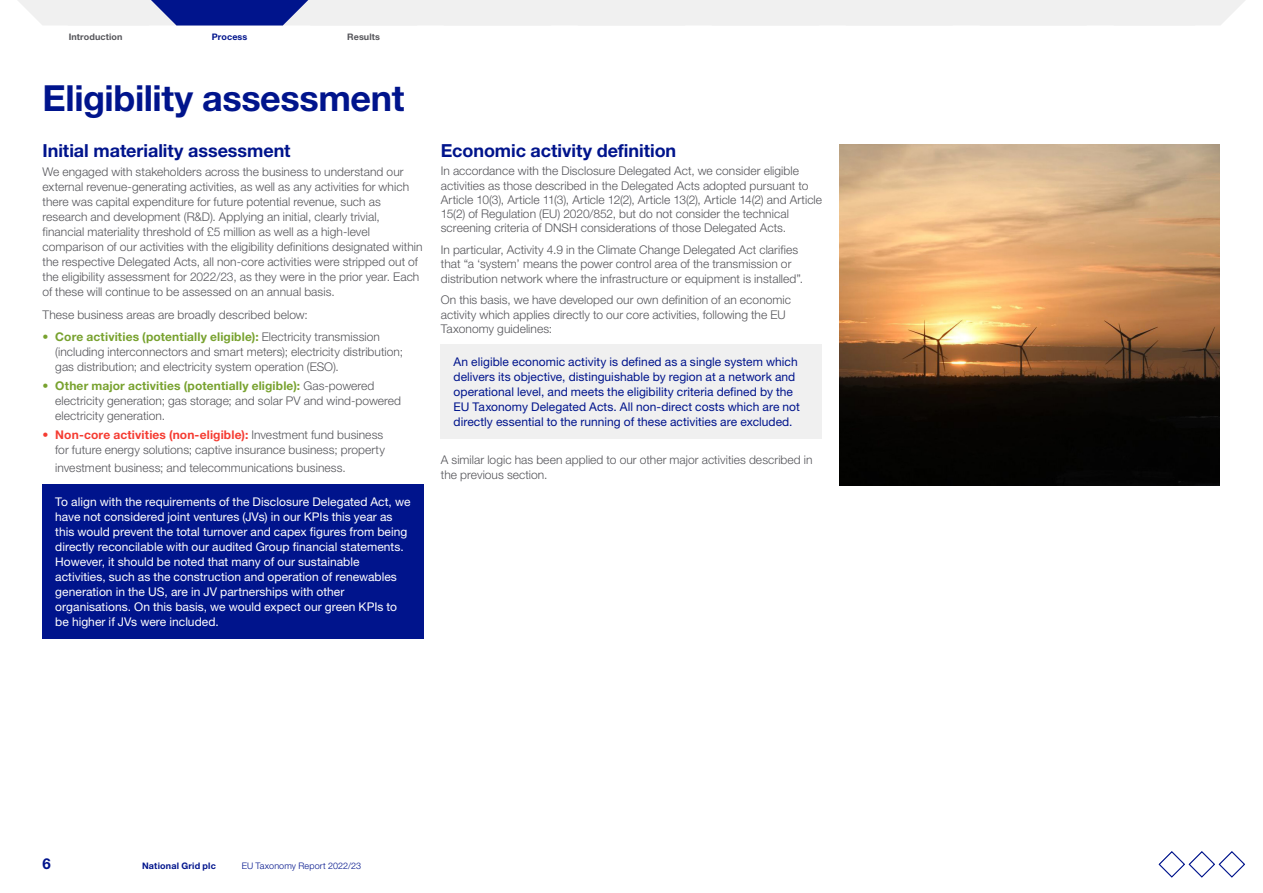
<style>
.page{position:relative;width:1263px;height:893px;background:#fff}
.page>*{position:absolute;margin:0;border:0;box-sizing:border-box;transform-origin:0 0}
.PageTitle{font:700 36px "Helvetica Neue LT Std";letter-spacing:-.01em;color:#00148c}
.Heading1{font:700 18px "Helvetica Neue LT Std";letter-spacing:-.005em;color:#00148c}
.t1{font:700 15px "Helvetica Neue LT Std";color:#00148c}
.Bodytext{font:300 12px/15px "Helvetica Neue LT Std";letter-spacing:.005em;color:#55555a}
.Bodytext-2{font:12px/15px "Helvetica Neue LT Std";letter-spacing:.005em;color:#fff}
.Bodytext-3{font:12px/15px "Helvetica Neue LT Std";color:#00148c}
.t2{font:300 9px "Helvetica Neue LT Std";letter-spacing:.01em;color:#00148c}
.t3{font:700 9px "Helvetica Neue LT Std";letter-spacing:.02em;color:#00148c}
.t4{font:700 9px "Helvetica Neue LT Std";letter-spacing:.01em;color:#55555a}
.s1{color:#78a22f}
.s2{font-weight:700;color:#78a22f}
.s3{color:#f53c32}
.s4{font-weight:700;color:#f53c32}
</style>
<div class="page">
<div style="left:43px;top:484px;width:381px;height:154px;background:#00148c"></div>
<div style="left:441px;top:345px;width:381px;height:94px;background:#f0f0f0"></div>
<img style="left:839px;top:145px;width:380px;height:341px">
<svg style="left:18px;top:0;width:1227px;height:26px"></svg>
<svg style="left:1158px;top:851px;width:87px;height:26px"></svg>
<p class="t4" style="left:69px;top:32px;width:55px">Introduction</p>
<p class="t3" style="left:212px;top:32px;width:37px">Process</p>
<p class="t4" style="left:347px;top:32px;width:34px">Results</p>
<p class="PageTitle" style="left:43px;top:76px;width:363px">Eligibility assessment</p>
<p class="Heading1" style="left:43px;top:140px;width:250px">Initial materiality assessment</p>
<p class="Bodytext" style="left:43px;top:164px;width:381px">We engaged with stakeholders across the business to understand our external revenue-generating activities, as well as any activities for which there was capital expenditure for future potential revenue, such as research and development (R&amp;D). Applying an initial, clearly trivial, financial materiality threshold of £5 million as well as a high-level comparison of our activities with the eligibility definitions designated within the respective Delegated Acts, all non-core activities were stripped out of the eligibility assessment for 2022/23, as they were in the prior year. Each of these will continue to be assessed on an annual basis.</p>
<p class="Bodytext" style="left:43px;top:307px;width:267px">These business areas are broadly described below:</p>
<p class="Bodytext" style="left:55px;top:329px;width:349px;text-indent:-13px"><span class="s1">•</span> <span class="s2">Core activities (potentially eligible):</span> Electricity transmission (including interconnectors and smart meters); electricity distribution; gas distribution; and electricity system operation (ESO).</p>
<p class="Bodytext" style="left:55px;top:378px;width:347px;text-indent:-13px"><span class="s1">•</span> <span class="s2">Other major activities (potentially eligible):</span> Gas-powered electricity generation; gas storage; and solar PV and wind-powered electricity generation.</p>
<p class="Bodytext" style="left:43px;top:427px;width:344px;text-align:right"><span class="s3">•</span> <span class="s4">Non-core activities (non-eligible):</span> Investment fund business for future energy solutions; captive insurance business; property</p>
<p class="Bodytext" style="left:55px;top:460px;width:292px">investment business; and telecommunications business.</p>
<p class="Bodytext-2" style="left:55px;top:494px;width:357px">To align with the requirements of the Disclosure Delegated Act, we have not considered joint ventures (JVs) in our KPIs this year as this would prevent the total turnover and capex figures from being directly reconcilable with our audited Group financial statements.<br>However, it should be noted that many of our sustainable activities, such as the construction and operation of renewables generation in the US, are in JV partnerships with other organisations. On this basis, we would expect our green KPIs to be higher if JVs were included.</p>
<p class="Heading1" style="left:441px;top:140px;width:237px">Economic activity definition</p>
<p class="Bodytext" style="left:441px;top:164px;width:383px;line-height:14.2px">In accordance with the Disclosure Delegated Act, we consider eligible activities as those described in the Delegated Acts adopted pursuant to Article 10(3), Article 11(3), Article 12(2), Article 13(2), Article 14(2) and Article 15(2) of Regulation (EU) 2020/852, but do not consider the technical screening criteria of DNSH considerations of those Delegated Acts.</p>
<p class="Bodytext" style="left:441px;top:242px;width:364px;line-height:14.2px">In particular, Activity 4.9 in the Climate Change Delegated Act clarifies that “a ‘system’ means the power control area of the transmission or distribution network where the infrastructure or equipment is installed”.</p>
<p class="Bodytext" style="left:441px;top:293px;width:352px;line-height:14.2px">On this basis, we have developed our own definition of an economic activity which applies directly to our core activities, following the EU<br>Taxonomy guidelines:</p>
<p class="Bodytext-3" style="left:454px;top:354px;width:348px">An eligible economic activity is defined as a single system which delivers its objective, distinguishable by region at a network and operational level, and meets the eligibility criteria defined by the EU Taxonomy Delegated Acts. All non-direct costs which are not directly essential to the running of these activities are excluded.</p>
<p class="Bodytext" style="left:441px;top:452px;width:373px">A similar logic has been applied to our other major activities described in the previous section.</p>
<p class="t1" style="left:43px;top:854px;width:10px">6</p>
<p class="t3" style="left:142px;top:860px;width:75px">National Grid plc</p>
<p class="t2" style="left:242px;top:860px;width:121px">EU Taxonomy Report 2022/23</p>
</div>
